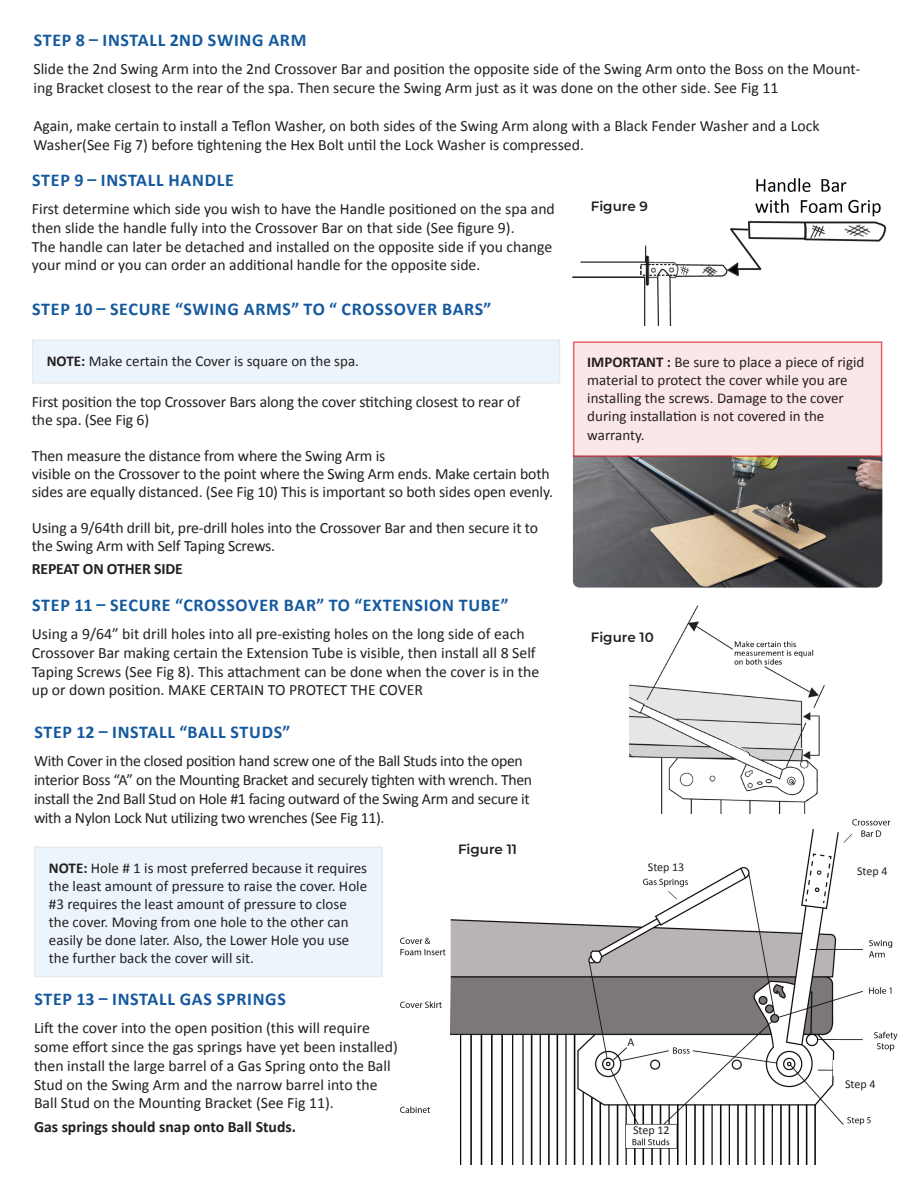
<style>
.page{position:relative;width:918px;height:1188px;background:#fff}
.page>*{position:absolute;margin:0;border:0;box-sizing:border-box;transform-origin:0 0}
.t1{font:700 18px "Calibri";letter-spacing:.04em;color:#14599f}
.t2{font:15.75px/18.9px "Calibri";color:#231f20}
.t3{font:15.75px "Calibri";letter-spacing:-.02em;color:#231f20}
.t4{font:700 15.75px "Calibri";color:#231f20}
.t5{font:15px/18px "Calibri";color:#231f20}
.t6{font:600 13.5px "Montserrat";color:#231f20}
.t7{font:12px "Calibri";color:#231f20}
.s1{font-weight:700}
</style>
<div class="page">
<img style="left:400px;top:819px;width:498px;height:345px">
<img style="left:573px;top:178px;width:313px;height:148px">
<div style="left:33px;top:340px;width:527px;height:43px;background:#ecf5fb"></div>
<img style="left:573px;top:457px;width:309px;height:131px">
<div style="left:573px;top:341px;width:309px;height:116px;background:#fce7e8"></div>
<div style="left:35px;top:847px;width:347px;height:129px;background:#ecf5fb"></div>
<div style="left:634px;top:862px;width:64px;height:14px;background:#fff"></div>
<div style="left:841px;top:866px;width:63px;height:14px;background:#fff"></div>
<div style="left:627px;top:1125px;width:49px;height:11px;background:#fff"></div>
<div style="left:619px;top:1037px;width:24px;height:11px;background:#fff"></div>
<div style="left:844px;top:1079px;width:32px;height:11px;background:#fff"></div>
<div style="left:833px;top:1060px;width:64px;height:16px;background:#fff"></div>
<div style="left:841px;top:1125px;width:40px;height:32px;background:#fff"></div>
<div style="left:886px;top:948px;width:11px;height:13px;background:#fff"></div>
<img style="left:629px;top:605px;width:196px;height:209px">
<svg style="left:612px;top:1047px;width:16px;height:14px"></svg>
<p class="t1" style="left:34px;top:27px;width:274px">STEP 8 – INSTALL 2ND SWING ARM</p>
<p class="t2" style="left:33px;top:59px;width:828px">Slide the 2nd Swing Arm into the 2nd Crossover Bar and position the opposite side of the Swing Arm onto the Boss on the Mount&shy;ing Bracket closest to the rear of the spa. Then secure the Swing Arm just as it was done on the other side. See Fig 11</p>
<p class="t2" style="left:33px;top:116px;width:788px">Again, make certain to install a Teflon Washer, on both sides of the Swing Arm along with a Black Fender Washer and a Lock<br>Washer(See Fig 7) before tightening the Hex Bolt until the Lock Washer is compressed.</p>
<p class="t1" style="left:32px;top:167px;width:203px">STEP 9 – INSTALL HANDLE</p>
<p class="t2" style="left:32px;top:199px;width:525px">First determine which side you wish to have the Handle positioned on the spa and then slide the handle fully into the Crossover Bar on that side (See figure 9).</p>
<p class="t2" style="left:32px;top:236px;width:522px">The handle can later be detached and installed on the opposite side if you change your mind or you can order an additional handle for the opposite side.</p>
<p class="t1" style="left:32px;top:296px;width:461px">STEP 10 – SECURE “SWING ARMS” TO “ CROSSOVER BARS”</p>
<p class="t6" style="left:591px;top:197px;width:59px">Figure 9</p>
<p class="t5" style="left:47px;top:351px;width:314px"><span class="s1">NOTE:</span> Make certain the Cover is square on the spa.</p>
<p class="t5" style="left:587px;top:352px;width:279px"><span class="s1">IMPORTANT :</span> Be sure to place a piece of rigid material to protect the cover while you are installing the screws. Damage to the cover during installation is not covered in the</p>
<p class="t5" style="left:587px;top:426px;width:59px">warranty.</p>
<p class="t2" style="left:32px;top:392px;width:490px">First position the top Crossover Bars along the cover stitching closest to rear of</p>
<p class="t2" style="left:32px;top:410px;width:119px">the spa. (See Fig 6)</p>
<p class="t2" style="left:32px;top:446px;width:355px">Then measure the distance from where the Swing Arm is</p>
<p class="t2" style="left:32px;top:465px;width:523px;line-height:18px">visible on the Crossover to the point where the Swing Arm ends. Make certain both sides are equally distanced. (See Fig 10) This is important so both sides open evenly.</p>
<p class="t2" style="left:32px;top:519px;width:508px;line-height:18px">Using a 9/64th drill bit, pre-drill holes into the Crossover Bar and then secure it to the Swing Arm with Self Taping Screws.</p>
<p class="t4" style="left:32px;top:557px;width:153px">REPEAT ON OTHER SIDE</p>
<p class="t1" style="left:32px;top:592px;width:478px">STEP 11 – SECURE “CROSSOVER BAR” TO “EXTENSION TUBE”</p>
<p class="t2" style="left:32px;top:624px;width:509px">Using a 9/64” bit drill holes into all pre-existing holes on the long side of each<br>Crossover Bar making certain the Extension Tube is visible, then install all 8 Self<br>Taping Screws (See Fig 8). This attachment can be done when the cover is in the</p>
<p class="t2" style="left:32px;top:680px;width:393px">up or down position. MAKE CERTAIN TO PROTECT THE COVER</p>
<p class="t1" style="left:34px;top:719px;width:257px">STEP 12 – INSTALL “BALL STUDS”</p>
<p class="t3" style="left:34px;top:750px;width:490px">With Cover in the closed position hand screw one of the Ball Studs into the open</p>
<p class="t3" style="left:34px;top:769px;width:500px">interior Boss “A” on the Mounting Bracket and securely tighten with wrench. Then</p>
<p class="t3" style="left:34px;top:788px;width:497px">install the 2nd Ball Stud on Hole #1 facing outward of the Swing Arm and secure it</p>
<p class="t3" style="left:34px;top:807px;width:352px">with a Nylon Lock Nut utilizing two wrenches (See Fig 11).</p>
<p class="t5" style="left:49px;top:858px;width:320px"><span class="s1">NOTE:</span> Hole # 1 is most preferred because it requires the least amount of pressure to raise the cover. Hole #3 requires the least amount of pressure to close the cover. Moving from one hole to the other can easily be done later. Also, the Lower Hole you use the further back the cover will sit.</p>
<p class="t1" style="left:34px;top:986px;width:253px">STEP 13 – INSTALL GAS SPRINGS</p>
<p class="t2" style="left:34px;top:1018px;width:365px">Lift the cover into the open position (this will require some effort since the gas springs have yet been installed) then install the large barrel of a Gas Spring onto the Ball Stud on the Swing Arm and the narrow barrel into the</p>
<p class="t2" style="left:34px;top:1093px;width:301px">Ball Stud on the Mounting Bracket (See Fig 11).</p>
<p class="t4" style="left:34px;top:1115px;width:264px">Gas springs should snap onto Ball Studs.</p>
<p class="t6" style="left:458px;top:840px;width:60px">Figure 11</p>
<p class="t6" style="left:591px;top:628px;width:64px">Figure 10</p>
<p class="t7" style="left:648px;top:859px;width:38px">Step 13</p>
<p class="t7" style="left:857px;top:863px;width:32px">Step 4</p>
<p class="t7" style="left:627px;top:1033px;width:8px">A</p>
<p class="t7" style="left:845px;top:1076px;width:32px">Step 4</p>
<p class="t7" style="left:633px;top:1122px;width:38px">Step 12</p>
</div>
